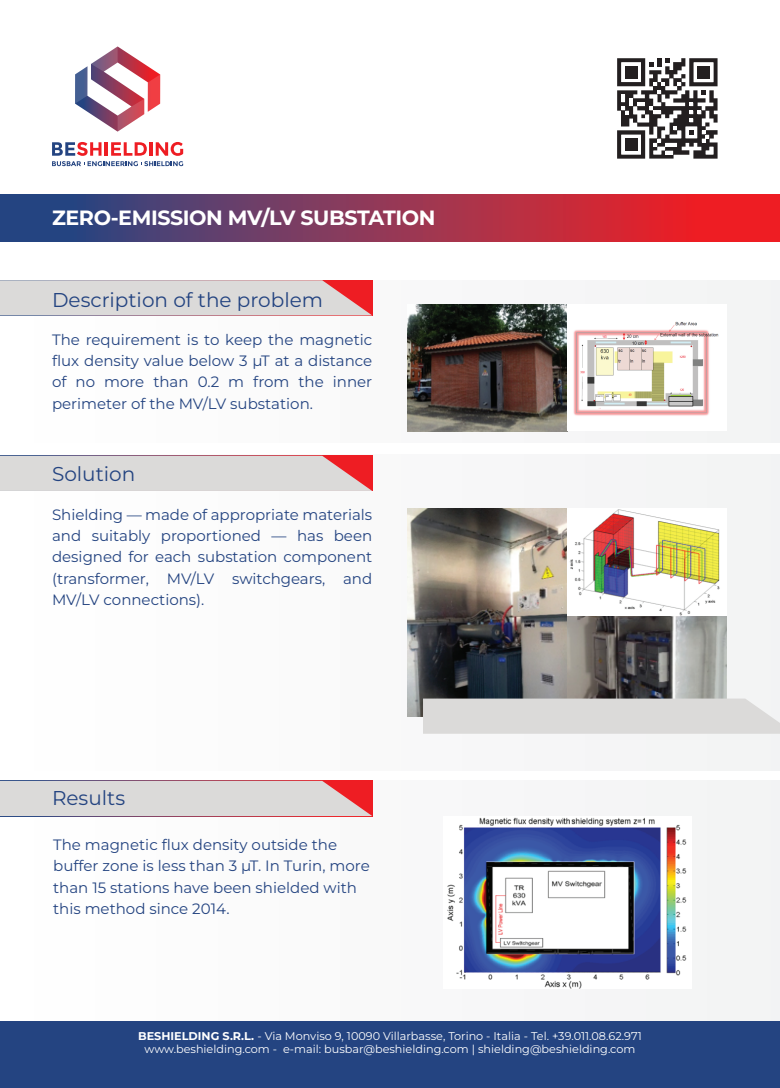
<style>
.page{position:relative;width:780px;height:1088px;background:#fff}
.page>*{position:absolute;margin:0;border:0;box-sizing:border-box;transform-origin:0 0}
.t1{font:700 20.62px "Montserrat";letter-spacing:-.02em;color:#fff}
.t2{font:20px "Montserrat";color:#244481}
.t3{font:15px/21.2px "Montserrat";color:#244481;text-align:justify}
.t4{font:11.25px/13.5px "Montserrat";color:#fff;text-align:center}
.s1{font-weight:700}
</style>
<div class="page">
<div style="left:0;top:280px;width:780px;height:163px;background:#fafafa"></div>
<div style="left:0;top:781px;width:780px;height:243px;background:#fafafa"></div>
<div style="left:0;top:455px;width:780px;height:315px;background:#fbfbfb"></div>
<div style="left:0;top:456px;width:372px;height:35px;background:#dbdad9"></div>
<div style="left:0;top:781px;width:372px;height:35px;background:#dbdad9"></div>
<svg style="left:0;top:280px;width:372px;height:35px;background:#dbcccc"></svg>
<svg style="left:0;top:195px;width:780px;height:47px;background:#903453"></svg>
<div style="left:0;top:1021px;width:780px;height:67px;background:#244481"></div>
<img style="left:407px;top:305px;width:160px;height:126px">
<div style="left:567px;top:305px;width:159px;height:126px;background:#fff"></div>
<img style="left:573px;top:321px;width:146px;height:95px">
<img style="left:407px;top:509px;width:122px;height:207px">
<svg style="left:529px;top:508px;width:38px;height:190px;background:#aba297"></svg>
<img style="left:567px;top:615px;width:159px;height:83px">
<img style="left:570px;top:509px;width:150px;height:106px">
<img style="left:447px;top:817px;width:240px;height:171px">
<svg style="left:75px;top:46px;width:85px;height:86px"></svg>
<svg style="left:52px;top:142px;width:131px;height:24px"></svg>
<svg style="left:617px;top:58px;width:101px;height:101px"></svg>
<div style="left:697px;top:66px;width:12px;height:12px;background:#231f20"></div>
<div style="left:625px;top:138px;width:12px;height:13px;background:#231f20"></div>
<div style="left:625px;top:66px;width:12px;height:12px;background:#231f20"></div>
<div style="left:423px;top:698px;width:357px;height:36px;background:#dbdad9"></div>
<h1 class="t1" style="left:52px;top:203px;width:385px">ZERO-EMISSION MV/LV SUBSTATION</h1>
<h2 class="t2" style="left:52px;top:286px;width:272px">Description of the problem</h2>
<p class="t3" style="left:52px;top:328px;width:322px">The requirement is to keep the magnetic flux density value below 3 µT at a distance of no more than 0.2 m from the inner perimeter of the MV/LV substation.</p>
<h2 class="t2" style="left:52px;top:460px;width:85px">Solution</h2>
<p class="t3" style="left:52px;top:503px;width:322px">Shielding — made of appropriate materials and suitably proportioned — has been designed for each substation component (transformer, MV/LV switchgears, and MV/LV connections).</p>
<h2 class="t2" style="left:52px;top:784px;width:75px">Results</h2>
<p class="t3" style="left:53px;top:833px;width:318px;text-align:left">The magnetic flux density outside the buffer zone is less than 3 µT. In Turin, more than 15 stations have been shielded with this method since 2014.</p>
<p class="t4" style="left:138px;top:1029px;width:505px"><span class="s1">BESHIELDING S.R.L.</span> - Via Monviso 9, 10090 Villarbasse, Torino - Italia - Tel. +39.011.08.62.971 www.beshielding.com - e-mail: busbar@beshielding.com | shielding@beshielding.com</p>
</div>
